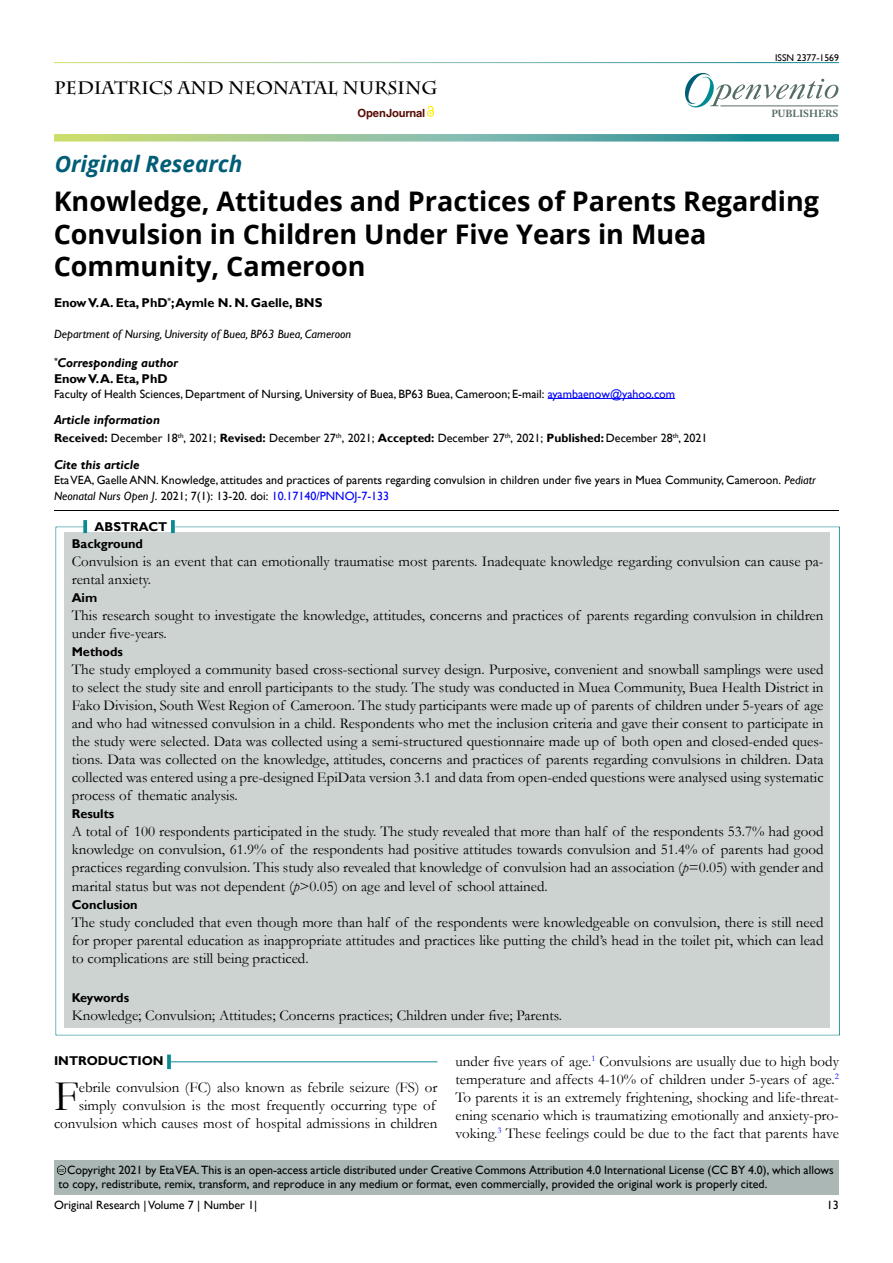
<style>
.page{position:relative;width:893px;height:1263px;background:#fff}
.page>*{position:absolute;margin:0;border:0;box-sizing:border-box;transform-origin:0 0}
.t1{font:43.8px "Garamond";color:#000}
.t2{font:700 27px/32.4px "Open Sans";color:#000}
.t3{font:italic 700 22.5px "Open Sans";color:#015d76}
.t4{font:700 18px "Charlemagne Std";color:#000}
.t5{font:15px/18px "Garamond";color:#000;text-align:justify}
.t6{font:700 12.75px/17.5px "Gill Sans";color:#000}
.t7{font:italic 700 12.75px/16.4px "Gill Sans";color:#000}
.t8{font:12px/16px "Gill Sans";color:#000}
.t9{font:700 12px "Gill Sans";color:#000}
.t10{font:italic 12px "Gill Sans";color:#000}
.t11{font:700 11.25px "Helvetica LT Std";letter-spacing:-.015em;color:#580b05}
.t12{font:700 10.2px "Adobe Caslon Pro";color:#566d65}
.t13{font:9.75px "Gill Sans";color:#0a0000}
.t14{font:5.7px "Arial";color:#000}
.s1{font-style:normal}
.s2{color:#0000fa}
.s3{font-weight:400}
.s4{font-weight:400;color:#000101}
.s5{font-style:italic}
</style>
<div class="page">
<svg style="left:685px;top:73px;width:153px;height:35px"></svg>
<hr style="left:720px;top:106px;width:118px;height:1px;background:#566d65">
<svg style="left:54px;top:134px;width:785px;height:8px;background:#81ba9d"></svg>
<svg style="left:428px;top:105px;width:6px;height:11px"></svg>
<hr style="left:548px;top:398px;width:127px;height:1px;background:#0000fa">
<div style="left:42px;top:501px;width:810px;height:12px;background:#f6f1f3;opacity:.75"></div>
<div style="left:54px;top:1160px;width:785px;height:34px;background:#aab7b5"></div>
<div style="left:44px;top:1153px;width:37px;height:23px;background:#f6f1f3;opacity:.75"></div>
<div style="left:43px;top:516px;width:810px;height:521px;background:#f6f1f3;opacity:.75"></div>
<svg style="left:171px;top:520px;width:4px;height:13px"></svg>
<svg style="left:83px;top:520px;width:4px;height:13px"></svg>
<hr style="left:171px;top:1061px;width:266px;height:1px;background:#0a8b93">
<svg style="left:167px;top:1054px;width:4px;height:15px"></svg>
<p class="t4" style="left:54px;top:77px;width:385px">PEDIATRICS AND NEONATAL NURSING</p>
<h3 class="t3" style="left:55px;top:148px;width:189px">Original Research</h3>
<p class="t11" style="left:358px;top:106px;width:69px">Open Journal</p>
<p class="t13" style="left:775px;top:52px;width:65px">ISSN 2377-1569</p>
<p class="t12" style="left:771px;top:108px;width:69px">PUBLISHERS</p>
<h2 class="t2" style="left:54px;top:185px;width:767px">Knowledge, Attitudes and Practices of Parents Regarding<br>Convulsion in Children Under Five Years in Muea<br>Community, Cameroon</h2>
<p class="t6" style="left:54px;top:294px;width:270px">Enow V. A. Eta, PhD<sup>*</sup>; Aymle N. N. Gaelle, BNS</p>
<p class="t10" style="left:54px;top:327px;width:299px">Department of Nursing, University of Buea, BP63 Buea, Cameroon</p>
<p class="t7" style="left:54px;top:355px;width:126px"><sup>*</sup>Corresponding author<br><span class="s1">Enow V. A. Eta, PhD</span></p>
<p class="t8" style="left:54px;top:386px;width:623px">Faculty of Health Sciences, Department of Nursing, University of Buea, BP63 Buea, Cameroon; E-mail: <span class="s2">ayambaenow@yahoo.com</span></p>
<p class="t7" style="left:54px;top:412px;width:108px">Article information</p>
<p class="t9" style="left:54px;top:431px;width:655px">Received: <span class="s3">December 18</span><sup>th</sup><span class="s3">, 2021;</span> Revised: <span class="s3">December 27</span><sup>th</sup><span class="s3">, 2021;</span> Accepted: <span class="s4">December 27</span><sup>th</sup><span class="s4">, 2021</span><span class="s3">;</span> Published: <span class="s4">December 28</span><sup>th</sup><span class="s4">, 2021</span></p>
<p class="t7" style="left:54px;top:456px;width:87px">Cite this article</p>
<p class="t8" style="left:54px;top:472px;width:763px">Eta VEA, Gaelle ANN. Knowledge, attitudes and practices of parents regarding convulsion in children under five years in Muea Community, Cameroon. <span class="s5">Pediatr<br>Neonatal Nurs Open J</span>. 2021; 7(1): 13-20. doi: <span class="s2">10.17140/PNNOJ-7-133</span></p>
<p class="t6" style="left:72px;top:518px;width:97px;text-indent:23px">ABSTRACT<br>Background</p>
<p class="t5" style="left:72px;top:552px;width:753px">Convulsion is an event that can emotionally traumatise most parents. Inadequate knowledge regarding convulsion can cause pa&shy;rental anxiety.</p>
<p class="t6" style="left:72px;top:590px;width:27px">Aim</p>
<p class="t5" style="left:72px;top:606px;width:753px">This research sought to investigate the knowledge, attitudes, concerns and practices of parents regarding convulsion in children under five-years.</p>
<p class="t6" style="left:72px;top:644px;width:53px">Methods</p>
<p class="t5" style="left:72px;top:660px;width:753px">The study employed a community based cross-sectional survey design. Purposive, convenient and snowball samplings were used to select the study site and enroll participants to the study. The study was conducted in Muea Community, Buea Health District in Fako Division, South West Region of Cameroon. The study participants were made up of parents of children under 5-years of age and who had witnessed convulsion in a child. Respondents who met the inclusion criteria and gave their consent to participate in the study were selected. Data was collected using a semi-structured questionnaire made up of both open and closed-ended ques&shy;tions. Data was collected on the knowledge, attitudes, concerns and practices of parents regarding convulsions in children. Data collected was entered using a pre-designed EpiData version 3.1 and data from open-ended questions were analysed using systematic process of thematic analysis.</p>
<p class="t6" style="left:72px;top:806px;width:44px">Results</p>
<p class="t5" style="left:72px;top:822px;width:753px">A total of 100 respondents participated in the study. The study revealed that more than half of the respondents 53.7% had good knowledge on convulsion, 61.9% of the respondents had positive attitudes towards convulsion and 51.4% of parents had good practices regarding convulsion. This study also revealed that knowledge of convulsion had an association (<span class="s5">p</span>=0.05) with gender and marital status but was not dependent (<span class="s5">p</span>&gt;0.05) on age and level of school attained.</p>
<p class="t6" style="left:72px;top:896px;width:68px">Conclusion</p>
<p class="t5" style="left:72px;top:912px;width:753px">The study concluded that even though more than half of the respondents were knowledgeable on convulsion, there is still need for proper parental education as inappropriate attitudes and practices like putting the child’s head in the toilet pit, which can lead to complications are still being practiced.</p>
<p class="t6" style="left:72px;top:989px;width:59px">Keywords</p>
<p class="t5" style="left:72px;top:1006px;width:492px">Knowledge; Convulsion; Attitudes; Concerns practices; Children under five; Parents.</p>
<p class="t6" style="left:54px;top:1052px;width:111px">INTRODUCTION</p>
<h1 class="t1" style="left:54px;top:1067px;width:26px">F</h1>
<p class="t5" style="left:455px;top:1052px;width:385px">under five years of age.<sup>1</sup> Convulsions are usually due to high body temperature and affects 4-10% of children under 5-years of age.<sup>2<br></sup>To parents it is an extremely frightening, shocking and life-threat&shy;ening scenario which is traumatizing emotionally and anxiety-pro&shy;voking.<sup>3</sup> These feelings could be due to the fact that parents have</p>
<p class="t5" style="left:54px;top:1078px;width:385px;text-align:right">ebrile convulsion (FC) also known as febrile seizure (FS) or simply convulsion is the most frequently occurring type of convulsion which causes most of hospital admissions in children</p>
<p class="t8" style="left:58px;top:1162px;width:777px;line-height:14.4px;text-indent:9px">Copyright 2021 by Eta VEA. This is an open-access article distributed under Creative Commons Attribution 4.0 International License (CC BY 4.0), which allows to copy, redistribute, remix, transform, and reproduce in any medium or format, even commercially, provided the original work is properly cited.</p>
<p class="t14" style="left:59px;top:1166px;width:7px">cc</p>
<p class="t8" style="left:54px;top:1197px;width:205px">Original Research | Volume 7 | Number 1|</p>
<p class="t8" style="left:827px;top:1197px;width:13px">13</p>
</div>
